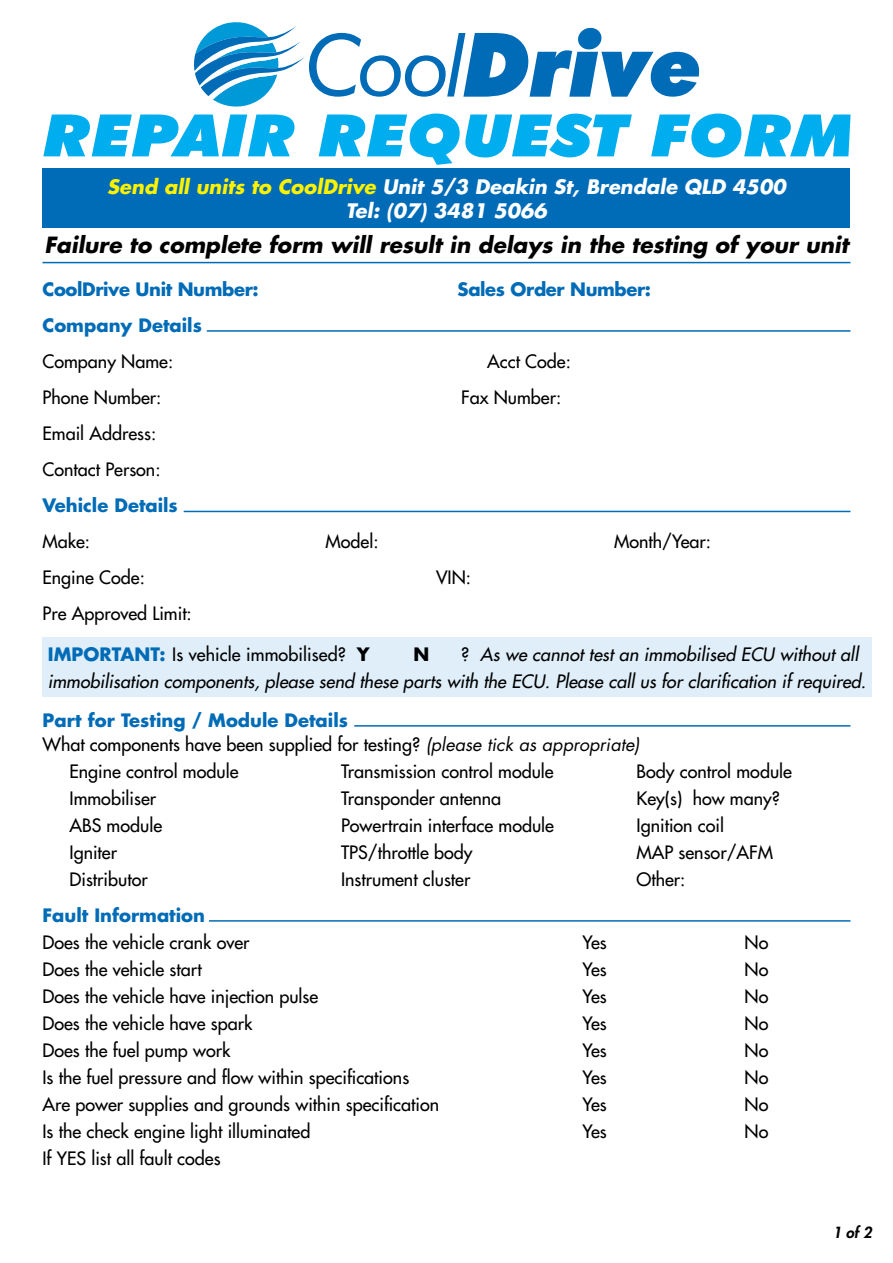
<style>
.page{position:relative;width:893px;height:1263px;background:#fff}
.page>*{position:absolute;margin:0;border:0;box-sizing:border-box;transform-origin:0 0}
.t1{font:italic 900 58.5px "Futura BT";letter-spacing:.005em;color:#00aeef;scale:1.1 1}
.t2{font:italic 700 21.75px "Futura Std";color:#000}
.t3{font:italic 700 19.5px/23.4px "Futura Std";color:#fff;text-align:center}
.t4{font:500 18px/36px "Futura Std";color:#000}
.t5{font:italic 500 18px/27px "Futura Std";letter-spacing:.005em;color:#000}
.t6{font:700 18px "Futura Std";color:#006bb6}
.t7{font:700 18px "Futura Std";letter-spacing:-.02em;color:#006bb6}
.t8{font:700 18px "Futura Std";color:#000}
.t9{font:italic 800 15px "Futura Std";color:#000}
.s1{color:#fff200}
.s2{font-weight:700;color:#006bb6}
.s3{font-weight:700}
.s4{font-style:normal}
.s5{font-weight:400;font-style:italic}
</style>
<div class="page">
<div style="left:43px;top:637px;width:829px;height:60px;background:#dfeef9"></div>
<div style="left:43px;top:168px;width:807px;height:60px;background:#006bb6"></div>
<svg style="left:194px;top:22px;width:505px;height:85px"></svg>
<hr style="left:43px;top:262px;width:807px;height:1px;background:#006bb6">
<hr style="left:207px;top:330px;width:643px;height:2px;background:#006bb6">
<hr style="left:354px;top:725px;width:496px;height:2px;background:#006bb6">
<hr style="left:209px;top:920px;width:641px;height:2px;background:#006bb6">
<hr style="left:184px;top:511px;width:666px;height:1px;background:#006bb6">
<h1 class="t1" style="left:43px;top:100px;width:738px">REPAIR REQUEST FORM</h1>
<p class="t3" style="left:107px;top:175px;width:680px"><span class="s1">Send all units to CoolDrive</span> Unit 5/3 Deakin St, Brendale QLD 4500<br>Tel: (07) 3481 5066</p>
<p class="t2" style="left:44px;top:230px;width:805px">Failure to complete form will result in delays in the testing of your unit</p>
<p class="t7" style="left:43px;top:277px;width:218px">CoolDrive Unit Number:</p>
<p class="t7" style="left:458px;top:277px;width:195px">Sales Order Number:</p>
<p class="t6" style="left:43px;top:313px;width:161px">Company Details</p>
<p class="t4" style="left:43px;top:344px;width:132px">Company Name:</p>
<p class="t4" style="left:487px;top:344px;width:85px">Acct Code:</p>
<p class="t4" style="left:43px;top:380px;width:120px">Phone Number:</p>
<p class="t4" style="left:461px;top:380px;width:102px">Fax Number:</p>
<p class="t4" style="left:43px;top:416px;width:120px">Email Address:<br>Contact Person:</p>
<p class="t6" style="left:43px;top:493px;width:137px">Vehicle Details</p>
<p class="t4" style="left:43px;top:524px;width:49px">Make:</p>
<p class="t4" style="left:326px;top:524px;width:55px">Model:</p>
<p class="t4" style="left:614px;top:524px;width:98px">Month/Year:</p>
<p class="t4" style="left:43px;top:560px;width:104px">Engine Code:</p>
<p class="t4" style="left:436px;top:560px;width:37px">VIN:</p>
<p class="t4" style="left:43px;top:596px;width:151px">Pre Approved Limit:</p>
<p class="t4" style="left:48px;top:636px;width:323px"><span class="s2">IMPORTANT:</span> Is vehicle immobilised? <span class="s3">Y</span></p>
<p class="t8" style="left:413px;top:642px;width:17px">N</p>
<p class="t5" style="left:48px;top:641px;width:820px;text-indent:413px"><span class="s4">?</span> As we cannot test an immobilised ECU without all immobilisation components, please send these parts with the ECU. Please call us for clarification if required.</p>
<p class="t4" style="left:43px;top:708px;width:598px;line-height:24px"><span class="s2">Part for Testing / Module Details<br></span>What components have been supplied for testing? <span class="s5">(please tick as appropriate)</span></p>
<p class="t4" style="left:70px;top:753px;width:170px">Engine control module</p>
<p class="t4" style="left:341px;top:753px;width:214px">Transmission control module</p>
<p class="t4" style="left:637px;top:753px;width:157px">Body control module</p>
<p class="t4" style="left:70px;top:780px;width:88px">Immobiliser</p>
<p class="t4" style="left:341px;top:780px;width:162px">Transponder antenna</p>
<p class="t4" style="left:637px;top:780px;width:145px">Key(s) how many?</p>
<p class="t4" style="left:70px;top:807px;width:94px">ABS module</p>
<p class="t4" style="left:341px;top:807px;width:215px">Powertrain interface module</p>
<p class="t4" style="left:637px;top:807px;width:89px">Ignition coil</p>
<p class="t4" style="left:70px;top:834px;width:49px">Igniter</p>
<p class="t4" style="left:341px;top:834px;width:133px">TPS/throttle body</p>
<p class="t4" style="left:636px;top:834px;width:138px">MAP sensor/AFM</p>
<p class="t4" style="left:69px;top:861px;width:80px">Distributor</p>
<p class="t4" style="left:341px;top:861px;width:131px">Instrument cluster</p>
<p class="t4" style="left:636px;top:861px;width:50px">Other:</p>
<p class="t6" style="left:42px;top:903px;width:164px">Fault Information</p>
<p class="t4" style="left:42px;top:924px;width:209px">Does the vehicle crank over</p>
<p class="t4" style="left:582px;top:924px;width:26px">Yes</p>
<p class="t4" style="left:744px;top:924px;width:25px">No</p>
<p class="t4" style="left:42px;top:951px;width:161px">Does the vehicle start</p>
<p class="t4" style="left:582px;top:951px;width:26px">Yes</p>
<p class="t4" style="left:744px;top:951px;width:25px">No</p>
<p class="t4" style="left:42px;top:978px;width:277px">Does the vehicle have injection pulse</p>
<p class="t4" style="left:582px;top:978px;width:26px">Yes</p>
<p class="t4" style="left:744px;top:978px;width:25px">No</p>
<p class="t4" style="left:42px;top:1005px;width:211px">Does the vehicle have spark</p>
<p class="t4" style="left:582px;top:1005px;width:26px">Yes</p>
<p class="t4" style="left:744px;top:1005px;width:25px">No</p>
<p class="t4" style="left:42px;top:1032px;width:189px">Does the fuel pump work</p>
<p class="t4" style="left:582px;top:1032px;width:26px">Yes</p>
<p class="t4" style="left:744px;top:1032px;width:25px">No</p>
<p class="t4" style="left:42px;top:1059px;width:368px">Is the fuel pressure and flow within specifications</p>
<p class="t4" style="left:582px;top:1059px;width:26px">Yes</p>
<p class="t4" style="left:744px;top:1059px;width:25px">No</p>
<p class="t4" style="left:42px;top:1086px;width:398px">Are power supplies and grounds within specification</p>
<p class="t4" style="left:582px;top:1086px;width:26px">Yes</p>
<p class="t4" style="left:744px;top:1086px;width:25px">No</p>
<p class="t4" style="left:42px;top:1113px;width:269px">Is the check engine light illuminated</p>
<p class="t4" style="left:582px;top:1113px;width:26px">Yes</p>
<p class="t4" style="left:744px;top:1113px;width:25px">No</p>
<p class="t4" style="left:42px;top:1140px;width:180px">If YES list all fault codes</p>
<p class="t9" style="left:833px;top:1223px;width:40px">1 of 2</p>
</div>
